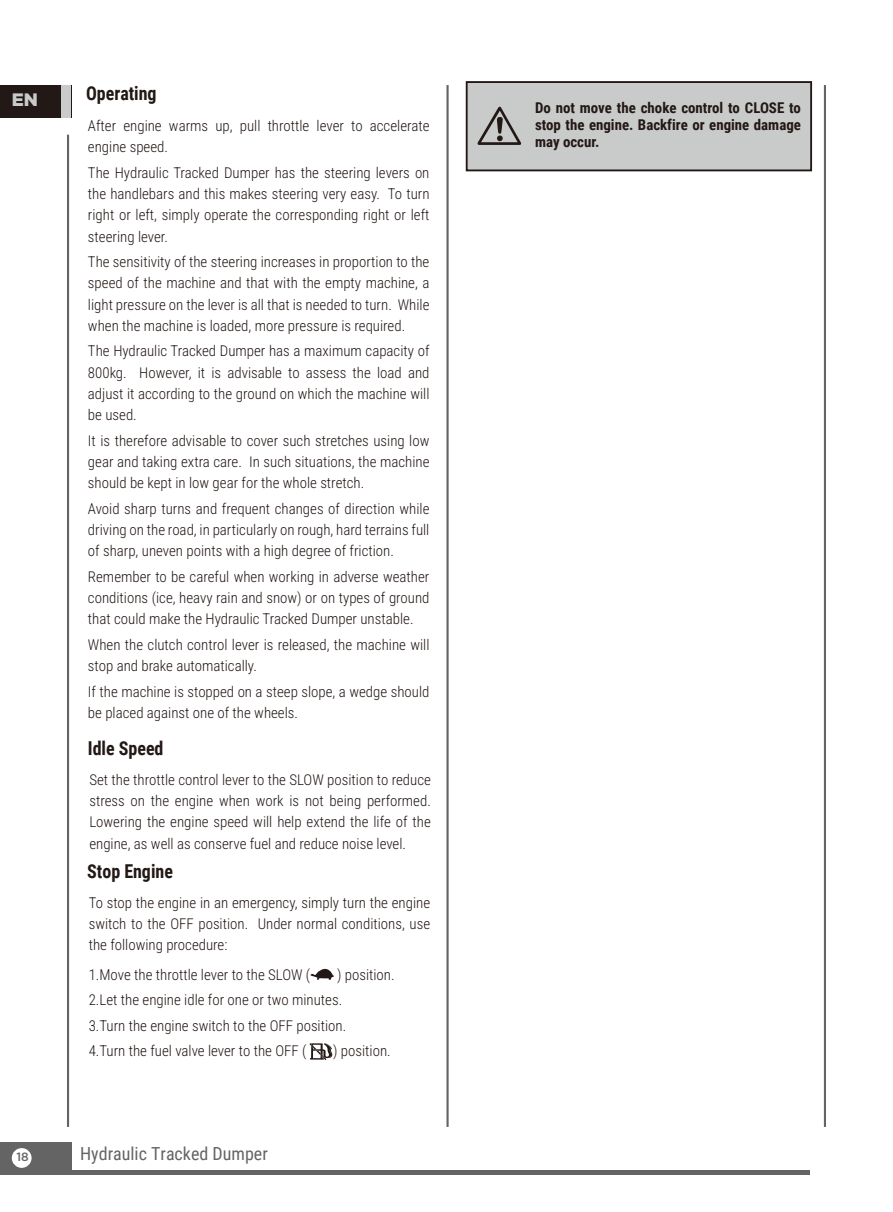
<style>
.page{position:relative;width:893px;height:1212px;background:#fff}
.page>*{position:absolute;margin:0;border:0;box-sizing:border-box;transform-origin:0 0}
.t1{font:700 19.2px "Roboto Condensed";color:#221815;scale:.94 1}
.t2{font:18px "Roboto Condensed";color:#656464}
.t3{font:900 18px "Gotham";color:#c9caca}
.t4{font:300 14.85px/21.3px "Roboto Condensed";color:#221815;text-align:justify}
.t5{font:700 14.85px/17px "Roboto Condensed";color:#221815;text-align:justify}
.t6{font:500 12px "Gotham";color:#656464}
</style>
<div class="page">
<div style="left:0;top:1142px;width:71px;height:32px;background:#656464"></div>
<div style="left:0;top:85px;width:71px;height:32px;background:#221815"></div>
<hr style="left:71px;top:1170px;width:738px;height:4px;background:#656464">
<div style="left:12px;top:1148px;width:20px;height:20px;background:#fff;border-radius:50%"></div>
<div style="left:62px;top:85px;width:9px;height:32px;background:#c9caca"></div>
<hr style="left:67px;top:135px;width:2px;height:992px;background:#656464">
<hr style="left:824px;top:85px;width:2px;height:1042px;background:#656464">
<hr style="left:446px;top:85px;width:3px;height:1042px;background:#656464">
<div style="left:466px;top:81px;width:346px;height:90px;background:#c9caca;border:2px solid #221815"></div>
<svg style="left:477px;top:107px;width:44px;height:38px"></svg>
<svg style="left:310px;top:968px;width:24px;height:12px"></svg>
<svg style="left:309px;top:1043px;width:23px;height:17px"></svg>
<p class="t3" style="left:12px;top:90px;width:28px">EN</p>
<p class="t6" style="left:16px;top:1150px;width:14px">18</p>
<p class="t1" style="left:86px;top:80px;width:77px">Operating</p>
<p class="t4" style="left:88px;top:115px;width:343px">After engine warms up, pull throttle lever to accelerate engine speed.</p>
<p class="t4" style="left:88px;top:161px;width:343px">The Hydraulic Tracked Dumper has the steering levers on the handlebars and this makes steering very easy. To turn right or left, simply operate the corresponding right or left steering lever.</p>
<p class="t4" style="left:88px;top:251px;width:343px">The sensitivity of the steering increases in proportion to the speed of the machine and that with the empty machine, a light pressure on the lever is all that is needed to turn. While when the machine is loaded, more pressure is required.</p>
<p class="t4" style="left:88px;top:340px;width:343px">The Hydraulic Tracked Dumper has a maximum capacity of 800kg. However, it is advisable to assess the load and adjust it according to the ground on which the machine will be used.</p>
<p class="t4" style="left:88px;top:429px;width:343px">It is therefore advisable to cover such stretches using low gear and taking extra care. In such situations, the machine should be kept in low gear for the whole stretch.</p>
<p class="t4" style="left:88px;top:497px;width:343px">Avoid sharp turns and frequent changes of direction while driving on the road, in particularly on rough, hard terrains full of sharp, uneven points with a high degree of friction.</p>
<p class="t4" style="left:88px;top:565px;width:343px">Remember to be careful when working in adverse weather conditions (ice, heavy rain and snow) or on types of ground that could make the Hydraulic Tracked Dumper unstable.</p>
<p class="t4" style="left:88px;top:633px;width:343px">When the clutch control lever is released, the machine will stop and brake automatically.</p>
<p class="t4" style="left:88px;top:680px;width:343px">If the machine is stopped on a steep slope, a wedge should be placed against one of the wheels.</p>
<p class="t1" style="left:88px;top:734px;width:82px">Idle Speed</p>
<p class="t4" style="left:89px;top:768px;width:343px">Set the throttle control lever to the SLOW position to reduce stress on the engine when work is not being performed.<br>Lowering the engine speed will help extend the life of the engine, as well as conserve fuel and reduce noise level.</p>
<p class="t1" style="left:87px;top:858px;width:93px">Stop Engine</p>
<p class="t4" style="left:89px;top:891px;width:343px">To stop the engine in an emergency, simply turn the engine switch to the OFF position. Under normal conditions, use the following procedure:</p>
<p class="t4" style="left:89px;top:963px;width:223px">1.Move the throttle lever to the SLOW (</p>
<p class="t4" style="left:89px;top:961px;width:307px;line-height:25.5px;text-align:left;text-indent:248px">) position.<br>2.Let the engine idle for one or two minutes.<br>3.Turn the engine switch to the OFF position.<br>4.Turn the fuel valve lever to the OFF (</p>
<p class="t4" style="left:333px;top:1039px;width:59px">) position.</p>
<p class="t2" style="left:80px;top:1140px;width:189px">Hydraulic Tracked Dumper</p>
<p class="t5" style="left:535px;top:99px;width:267px">Do not move the choke control to CLOSE to stop the engine. Backfire or engine damage may occur.</p>
</div>
